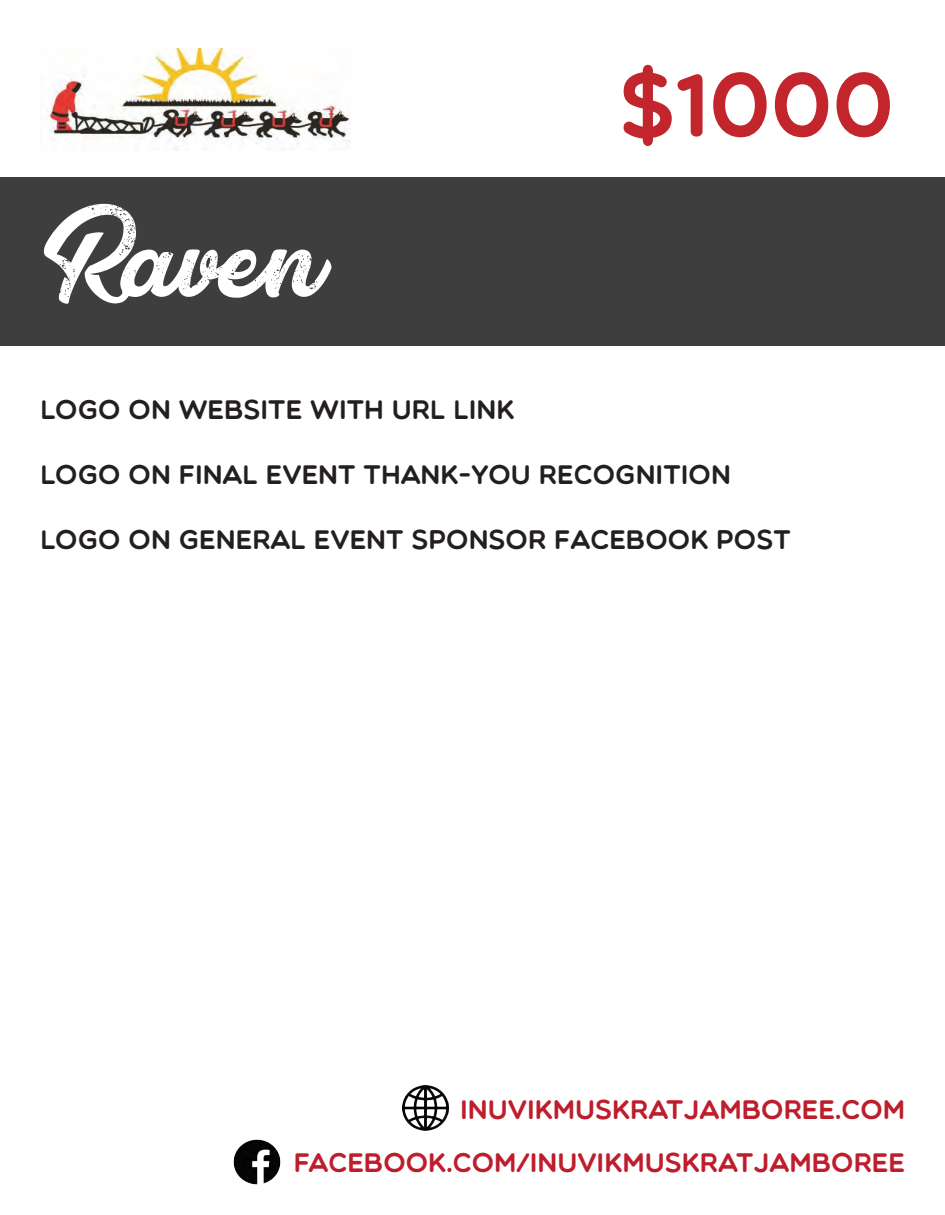
<style>
.page{position:relative;width:945px;height:1215px;background:#fff}
.page>*{position:absolute;margin:0;border:0;box-sizing:border-box;transform-origin:0 0}
.t1{font:150px "Atlantic Bentley";color:#fff}
.t2{font:90px "Multicolore";color:#c3252d}
.t3{font:27px "Multicolore";color:#231f20}
.t4{font:27px/52.9px "Multicolore";color:#be1d2c;text-align:right}
</style>
<div class="page">
<div style="left:0;top:177px;width:945px;height:169px;background:#3e3e3f"></div>
<img style="left:402px;top:1086px;width:46px;height:44px">
<img style="left:233px;top:1139px;width:48px;height:46px">
<img style="left:47px;top:48px;width:304px;height:102px">
<h1 class="t1" style="left:41px;top:175px;width:287px">Raven</h1>
<p class="t3" style="left:41px;top:394px;width:475px">LOGO ON WEBSITE WITH URL LINK</p>
<h2 class="t2" style="left:620px;top:51px;width:275px">$1000</h2>
<p class="t3" style="left:41px;top:458px;width:692px">LOGO ON FINAL EVENT THANK-YOU RECOGNITION</p>
<p class="t3" style="left:41px;top:523px;width:752px">LOGO ON GENERAL EVENT SPONSOR FACEBOOK POST</p>
<p class="t4" style="left:294px;top:1082px;width:613px">INUVIKMUSKRATJAMBOREE.COM<br>FACEBOOK.COM/INUVIKMUSKRATJAMBOREE</p>
</div>
